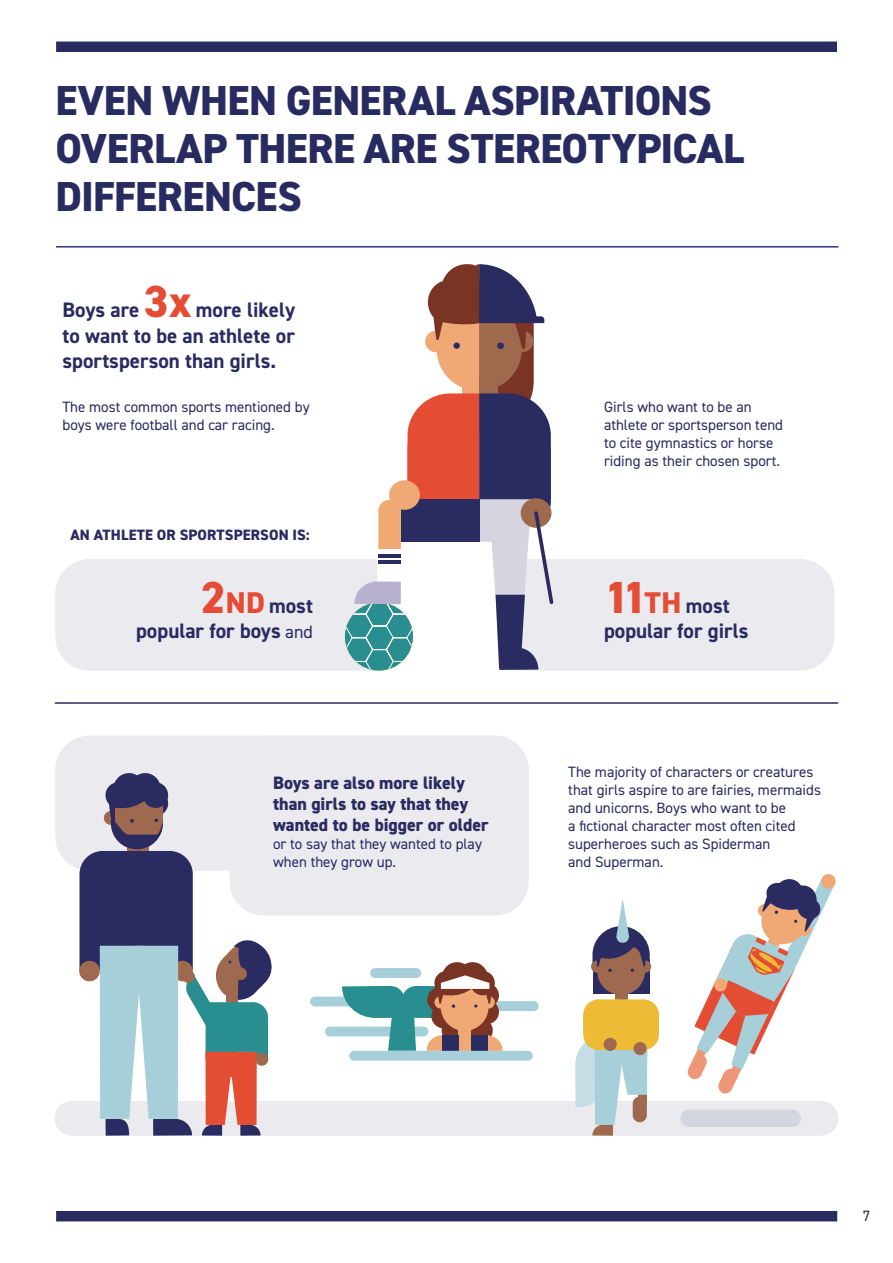
<style>
.page{position:relative;width:893px;height:1263px;background:#fff}
.page>*{position:absolute;margin:0;border:0;box-sizing:border-box;transform-origin:0 0}
.t1{font:800 42px/48px "DIN2014";letter-spacing:-.01em;color:#282b60}
.t2{font:700 21px/25.5px "DIN2014";color:#292b61;text-align:justify}
.t3{font:800 18px/21px "DIN2014";color:#292b61}
.t4{font:15px/18px "DIN2014";color:#292b61}
.t5{font:800 15px "DIN2014";letter-spacing:.01em;color:#292b61}
.s1{font-weight:800;font-size:45px;color:#e44c33}
.s2{font-weight:800;font-size:30px;color:#e44c33}
.s3{font-weight:400;font-size:18px}
</style>
<div class="page">
<div style="left:56px;top:42px;width:781px;height:10px;background:#292b61"></div>
<div style="left:56px;top:1211px;width:781px;height:10px;background:#292b61"></div>
<div style="left:55px;top:1101px;width:783px;height:35px;background:#eaeaef;border-radius:17px"></div>
<div style="left:230px;top:736px;width:299px;height:179px;background:#eaeaef;border-radius:34px"></div>
<div style="left:55px;top:736px;width:474px;height:135px;background:#eaeaef;border-radius:34px"></div>
<hr style="left:55px;top:702px;width:783px;height:2px;background:#292b61">
<svg style="left:55px;top:264px;width:779px;height:406px"></svg>
<div style="left:453px;top:342px;width:7px;height:7px;background:#292b61;border-radius:50%"></div>
<div style="left:497px;top:342px;width:7px;height:7px;background:#292b61;border-radius:50%"></div>
<div style="left:401px;top:499px;width:78px;height:43px;background:#292b61"></div>
<div style="left:389px;top:480px;width:31px;height:30px;background:#f0a875;border-radius:50%"></div>
<svg style="left:80px;top:773px;width:192px;height:363px"></svg>
<div style="left:182px;top:970px;width:13px;height:13px;background:#9e694f;border-radius:50%"></div>
<hr style="left:56px;top:246px;width:782px;height:2px;background:#283583">
<div style="left:310px;top:996px;width:72px;height:10px;background:#a7cfda;border-radius:5px"></div>
<div style="left:467px;top:1001px;width:72px;height:10px;background:#a7cfda;border-radius:5px"></div>
<div style="left:325px;top:1026px;width:103px;height:10px;background:#a7cfda;border-radius:5px"></div>
<svg style="left:342px;top:962px;width:161px;height:89px"></svg>
<div style="left:471px;top:1035px;width:16px;height:16px;background:#292b61"></div>
<div style="left:442px;top:1035px;width:16px;height:16px;background:#292b61"></div>
<div style="left:349px;top:1051px;width:184px;height:10px;background:#a7cfda;border-radius:5px"></div>
<svg style="left:687px;top:874px;width:149px;height:220px"></svg>
<div style="left:680px;top:1110px;width:121px;height:17px;background:#d4d5df;border-radius:9px"></div>
<svg style="left:575px;top:899px;width:84px;height:237px"></svg>
<div style="left:633px;top:1042px;width:14px;height:13px;background:#9e694f;border-radius:50%"></div>
<h1 class="t1" style="left:56px;top:76px;width:690px">EVEN WHEN GENERAL ASPIRATIONS<br>OVERLAP THERE ARE STEREOTYPICAL<br>DIFFERENCES</h1>
<h2 class="t2" style="left:63px;top:297px;width:234px">Boys are <span class="s1">3x</span> more likely to want to be an athlete or sportsperson than girls.</h2>
<p class="t4" style="left:63px;top:397px;width:249px">The most common sports mentioned by boys were football and car racing.</p>
<p class="t5" style="left:70px;top:525px;width:241px">AN ATHLETE OR SPORTSPERSON IS:</p>
<h2 class="t2" style="left:136px;top:592px;width:178px;text-align:right"><span class="s1">2</span><span class="s2">ND</span> most popular for boys <span class="s3">and</span></h2>
<p class="t3" style="left:273px;top:772px;width:217px">Boys are also more likely than girls to say that they wanted to be bigger or older</p>
<p class="t4" style="left:273px;top:834px;width:210px">or to say that they wanted to play when they grow up.</p>
<p class="t4" style="left:604px;top:397px;width:181px">Girls who want to be an athlete or sportsperson tend to cite gymnastics or horse riding as their chosen sport.</p>
<h2 class="t2" style="left:604px;top:592px;width:146px"><span class="s1">11</span><span class="s2">TH</span> most popular for girls</h2>
<p class="t4" style="left:568px;top:763px;width:254px">The majority of characters or creatures that girls aspire to are fairies, mermaids and unicorns. Boys who want to be<br>a fictional character most often cited superheroes such as Spiderman<br>and Superman.</p>
<p class="t4" style="left:863px;top:1207px;width:9px">7</p>
</div>
